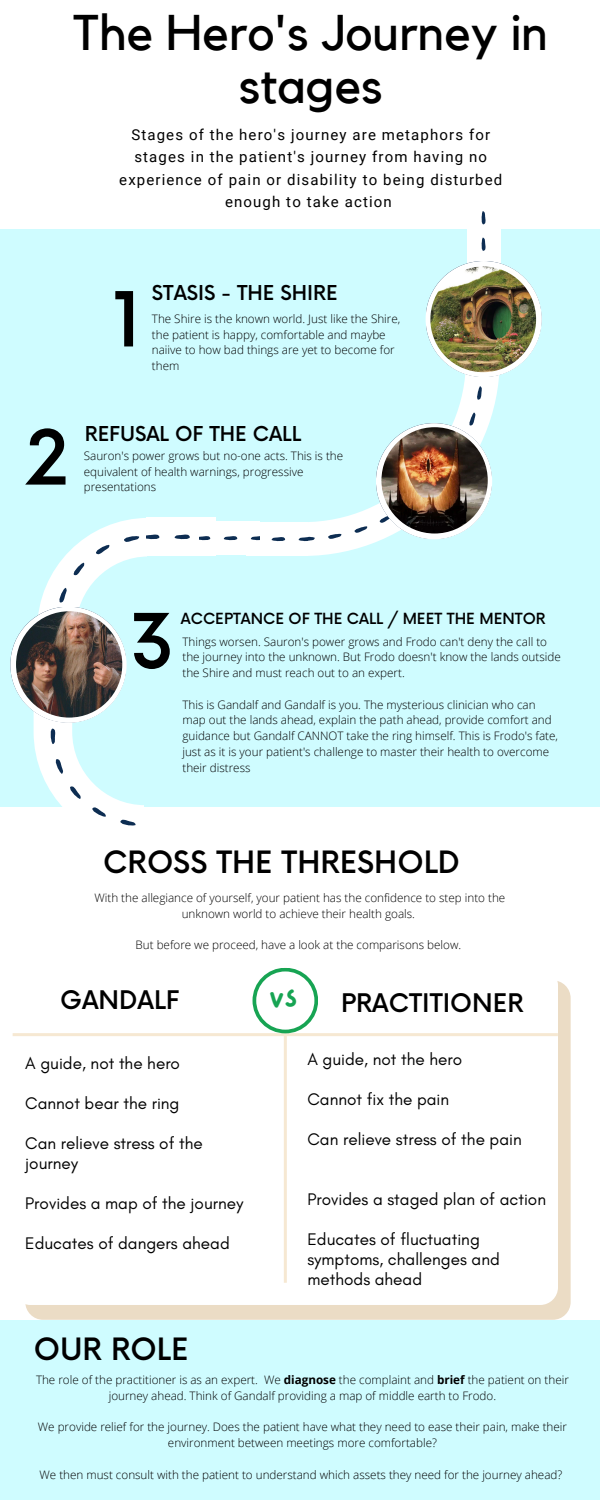
<style>
.page{position:relative;width:600px;height:1500px;background:#fff}
.page>*{position:absolute;margin:0;border:0;box-sizing:border-box;transform-origin:0 0}
.t1{font:500 73.9px "Now";color:#000}
.t2{font:50px/52.5px "Kollektif";color:#000;text-align:center}
.t3{font:500 30px "Now";color:#000}
.t4{font:500 25px "Now";color:#000}
.t5{font:24px "Lazydog";color:#17a453}
.t6{font:500 20px "Now";color:#000}
.t7{font:17.1px/20px "Glacial Indifference";color:#000}
.t8{font:15px/22.5px "Roboto";letter-spacing:.075em;color:#000;text-align:center}
.t9{font:500 15px "Now";color:#000}
.t10{font:300 11.7px/15.8px "Open Sans";color:#000}
.s1{font-weight:700}
</style>
<div class="page">
<div style="left:0;top:229px;width:600px;height:578px;background:#cffcff"></div>
<svg style="left:10px;top:211px;width:532px;height:615px"></svg>
<img style="left:16px;top:611px;width:106px;height:107px;border-radius:50%">
<div style="left:0;top:1320px;width:600px;height:180px;background:#cffcff"></div>
<div style="left:25px;top:980px;width:546px;height:340px;background:#ebdcc5;border-radius:18px"></div>
<div style="left:13px;top:968px;width:545px;height:337px;background:#fff;border-radius:18px"></div>
<hr style="left:13px;top:1033px;width:545px;height:3px;background:#f6e8d2">
<hr style="left:284px;top:968px;width:3px;height:315px;background:#f6e8d2">
<div style="left:253px;top:968px;width:65px;height:65px;background:#17a453;border-radius:50%"></div>
<div style="left:256px;top:971px;width:58px;height:59px;background:#fff;border-radius:50%"></div>
<p class="t2" style="left:74px;top:9px;width:476px">The Hero's Journey in stages</p>
<p class="t8" style="left:119px;top:123px;width:384px">Stages of the hero's journey are metaphors for stages in the patient's journey from having no experience of pain or disability to being disturbed enough to take action</p>
<p class="t1" style="left:112px;top:280px;width:31px">1</p>
<p class="t6" style="left:152px;top:282px;width:187px">STASIS - THE SHIRE</p>
<p class="t10" style="left:152px;top:311px;width:250px">The Shire is the known world. Just like the Shire, the patient is happy, comfortable and maybe naiive to how bad things are yet to become for them</p>
<p class="t1" style="left:25px;top:418px;width:45px">2</p>
<p class="t6" style="left:85px;top:423px;width:218px">REFUSAL OF THE CALL</p>
<p class="t10" style="left:84px;top:447px;width:261px">Sauron's power grows but no-one acts. This is the equivalent of health warnings, progressive presentations</p>
<p class="t1" style="left:130px;top:602px;width:47px">3</p>
<p class="t9" style="left:181px;top:611px;width:366px">ACCEPTANCE OF THE CALL / MEET THE MENTOR</p>
<p class="t10" style="left:182px;top:633px;width:380px">Things worsen. Sauron's power grows and Frodo can't deny the call to the journey into the unknown. But Frodo doesn't know the lands outside the Shire and must reach out to an expert.</p>
<p class="t10" style="left:182px;top:696px;width:377px">This is Gandalf and Gandalf is you. The mysterious clinician who can map out the lands ahead, explain the path ahead, provide comfort and guidance but Gandalf CANNOT take the ring himself. This is Frodo's fate, just as it is your patient's challenge to master their health to overcome their distress</p>
<p class="t3" style="left:103px;top:846px;width:358px">CROSS THE THRESHOLD</p>
<p class="t10" style="left:94px;top:890px;width:412px;text-align:center">With the allegiance of yourself, your patient has the confidence to step into the unknown world to achieve their health goals.</p>
<p class="t10" style="left:136px;top:937px;width:327px">But before we proceed, have a look at the comparisons below.</p>
<p class="t4" style="left:60px;top:986px;width:121px">GANDALF</p>
<p class="t4" style="left:341px;top:989px;width:184px">PRACTITIONER</p>
<p class="t5" style="left:269px;top:987px;width:30px">vs</p>
<p class="t7" style="left:25px;top:1053px;width:156px">A guide, not the hero</p>
<p class="t7" style="left:25px;top:1093px;width:156px">Cannot bear the ring</p>
<p class="t7" style="left:25px;top:1133px;width:179px">Can relieve stress of the journey</p>
<p class="t7" style="left:25px;top:1193px;width:220px">Provides a map of the journey</p>
<p class="t7" style="left:25px;top:1233px;width:206px">Educates of dangers ahead</p>
<p class="t7" style="left:307px;top:1049px;width:156px">A guide, not the hero</p>
<p class="t7" style="left:307px;top:1089px;width:143px">Cannot fix the pain</p>
<p class="t7" style="left:307px;top:1129px;width:216px">Can relieve stress of the pain</p>
<p class="t7" style="left:307px;top:1189px;width:240px">Provides a staged plan of action</p>
<p class="t7" style="left:307px;top:1229px;width:194px">Educates of fluctuating symptoms, challenges and methods ahead</p>
<p class="t3" style="left:34px;top:1333px;width:156px">OUR ROLE</p>
<p class="t10" style="left:36px;top:1372px;width:534px;text-align:center">The role of the practitioner is as an expert. We <span class="s1">diagnose</span> the complaint and <span class="s1">brief</span> the patient on their journey ahead. Think of Gandalf providing a map of middle earth to Frodo.</p>
<p class="t10" style="left:38px;top:1419px;width:531px;text-align:center">We provide relief for the journey. Does the patient have what they need to ease their pain, make their environment between meetings more comfortable?</p>
<p class="t10" style="left:40px;top:1466px;width:524px">We then must consult with the patient to understand which assets they need for the journey ahead?</p>
</div>
